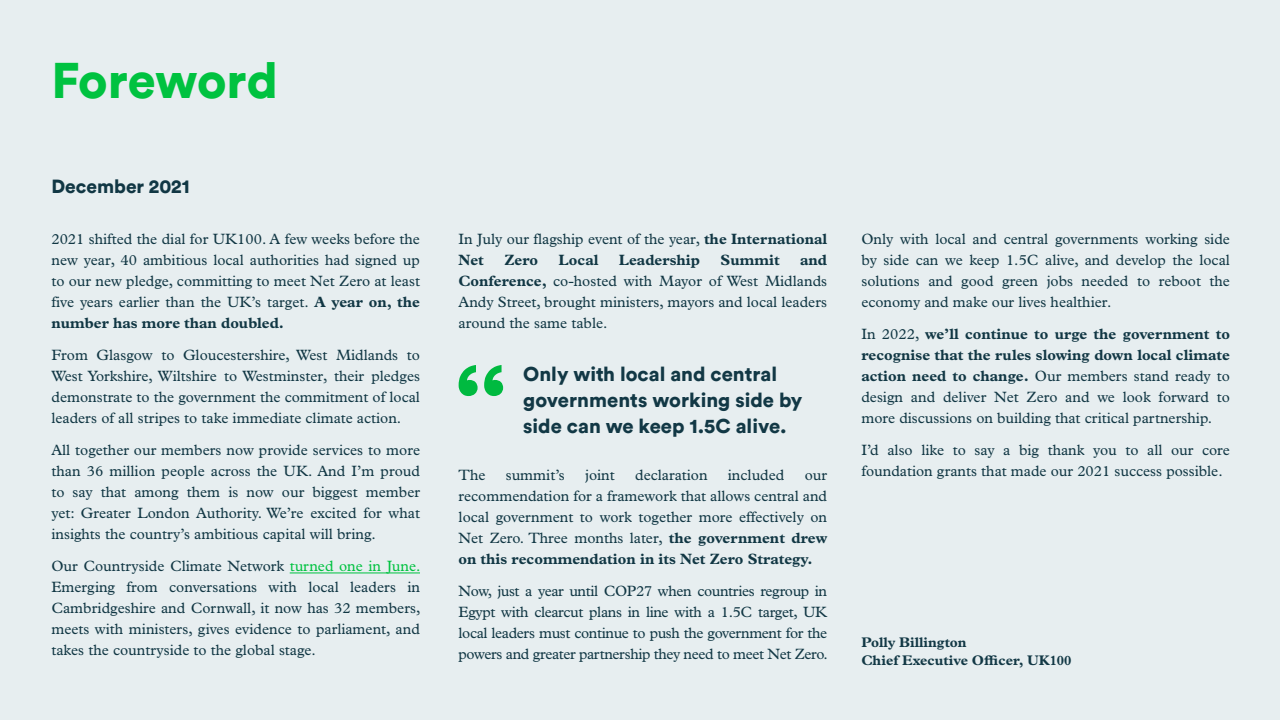
<style>
.page{position:relative;width:1280px;height:720px;background:#e7eef0}
.page>*{position:absolute;margin:0;border:0;box-sizing:border-box;transform-origin:0 0}
.t1{font:900 50px "Circular";color:#00c240}
.t2{font:900 20px/26px "Circular";color:#123845}
.t3{font:900 19px "Circular";color:#113744}
.t4{font:15px/21px "Plantin";color:#113744;text-align:justify}
.t5{font:700 15px/21px "Plantin MT Pro";color:#113744}
.t6{font:700 14px/18px "Plantin MT Pro";color:#123845}
.s1{font-family:"Plantin MT Pro";font-weight:700}
.s2{color:#00c240}
.s3{font-family:"Plantin";font-weight:400}
</style>
<div class="page">
<hr style="left:290px;top:573px;width:130px;height:1px;background:#00c240">
<svg style="left:459px;top:365px;width:44px;height:31px"></svg>
<h1 class="t1" style="left:51px;top:48px;width:228px">Foreword</h1>
<p class="t3" style="left:51px;top:174px;width:140px">December 2021</p>
<p class="t4" style="left:51px;top:229px;width:370px">2021 shifted the dial for UK100. A few weeks before the new year, 40 ambitious local authorities had signed up to our new pledge, committing to meet Net Zero at least five years earlier than the UK’s target. <span class="s1">A year on, the</span></p>
<p class="t5" style="left:51px;top:313px;width:234px">number has more than doubled.</p>
<p class="t4" style="left:51px;top:345px;width:370px">From Glasgow to Gloucestershire, West Midlands to West Yorkshire, Wiltshire to Westminster, their pledges demonstrate to the government the commitment of local leaders of all stripes to take immediate climate action.</p>
<p class="t4" style="left:51px;top:440px;width:370px">All together our members now provide services to more than 36 million people across the UK. And I’m proud to say that among them is now our biggest member yet: Greater London Authority. We’re excited for what insights the country’s ambitious capital will bring.</p>
<p class="t4" style="left:51px;top:556px;width:371px">Our Countryside Climate Network <span class="s2">turned one in June.<br></span>Emerging from conversations with local leaders in Cambridgeshire and Cornwall, it now has 32 members, meets with ministers, gives evidence to parliament, and takes the countryside to the global stage.</p>
<p class="t4" style="left:459px;top:229px;width:370px">In July our flagship event of the year, <span class="s1">the International</span></p>
<p class="t5" style="left:459px;top:250px;width:27px">Net</p>
<p class="t5" style="left:504px;top:250px;width:35px">Zero</p>
<p class="t5" style="left:559px;top:250px;width:41px">Local</p>
<p class="t5" style="left:619px;top:250px;width:83px">Leadership</p>
<p class="t5" style="left:721px;top:250px;width:61px">Summit</p>
<p class="t5" style="left:800px;top:250px;width:29px">and</p>
<p class="t4" style="left:459px;top:271px;width:370px"><span class="s1">Conference,</span> co-hosted with Mayor of West Midlands Andy Street, brought ministers, mayors and local leaders around the same table.</p>
<h2 class="t2" style="left:523px;top:361px;width:281px">Only with local and central governments working side by side can we keep 1.5C alive.</h2>
<p class="t4" style="left:459px;top:465px;width:28px">The</p>
<p class="t4" style="left:506px;top:465px;width:61px">summit’s</p>
<p class="t4" style="left:585px;top:465px;width:31px">joint</p>
<p class="t4" style="left:635px;top:465px;width:74px">declaration</p>
<p class="t4" style="left:728px;top:465px;width:58px">included</p>
<p class="t4" style="left:459px;top:465px;width:370px;text-indent:346px">our recommendation for a framework that allows central and local government to work together more effectively on Net Zero. Three months later, <span class="s1">the government drew</span></p>
<p class="t5" style="left:459px;top:549px;width:356px">on this recommendation in its Net Zero Strategy.</p>
<p class="t4" style="left:459px;top:581px;width:371px">Now, just a year until COP27 when countries regroup in Egypt with clearcut plans in line with a 1.5C target, UK local leaders must continue to push the government for the powers and greater partnership they need to meet Net Zero.</p>
<p class="t4" style="left:861px;top:229px;width:370px">Only with local and central governments working side by side can we keep 1.5C alive, and develop the local solutions and good green jobs needed to reboot the economy and make our lives healthier.</p>
<p class="t5" style="left:861px;top:324px;width:370px"><span class="s3">In 2022,</span> we’ll continue to urge the government to recognise that the rules slowing down local climate</p>
<p class="t4" style="left:861px;top:366px;width:370px"><span class="s1">action need to change.</span> Our members stand ready to design and deliver Net Zero and we look forward to more discussions on building that critical partnership.</p>
<p class="t4" style="left:861px;top:440px;width:370px">I’d also like to say a big thank you to all our core foundation grants that made our 2021 success possible.</p>
<p class="t6" style="left:861px;top:634px;width:212px">Polly Billington<br>Chief Executive Officer, UK100</p>
</div>
